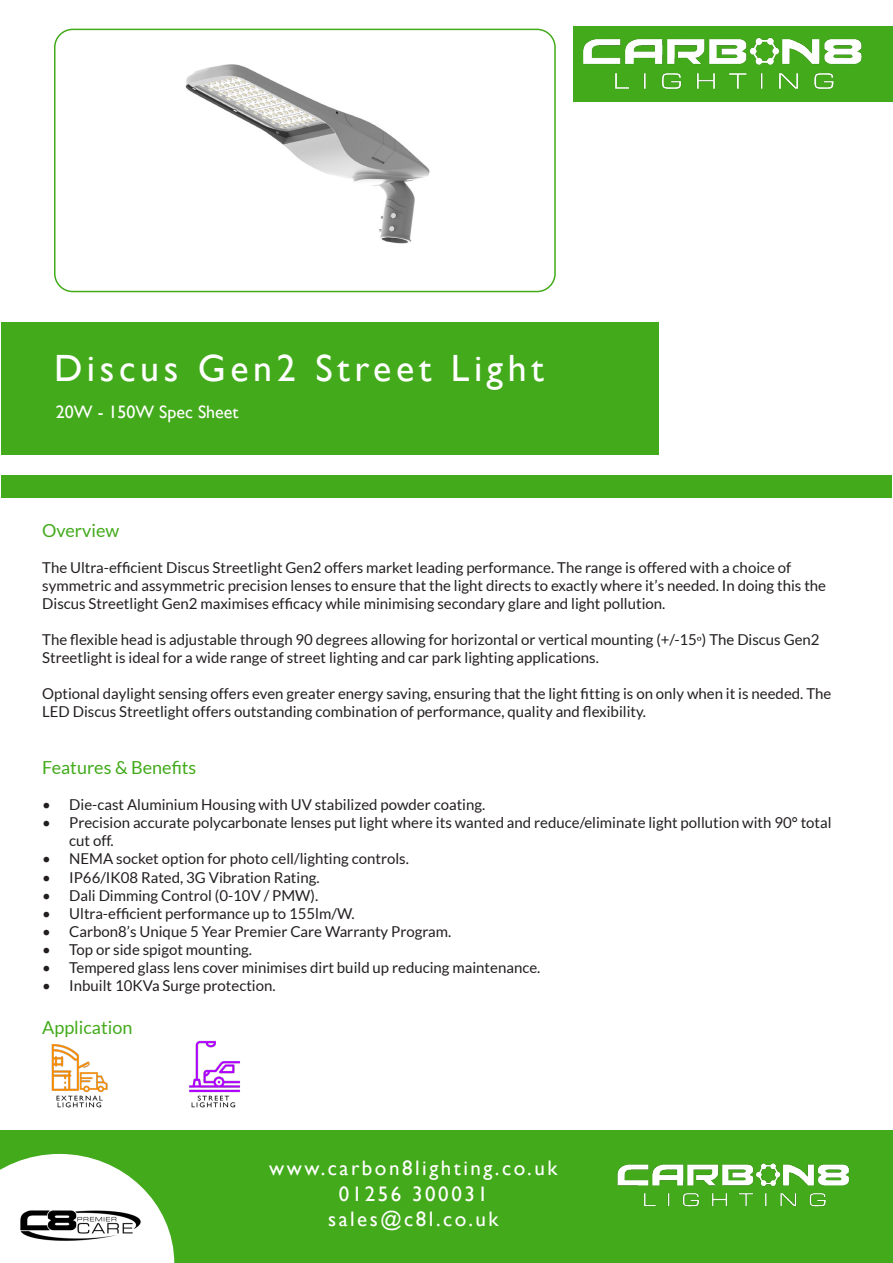
<style>
.page{position:relative;width:893px;height:1263px;background:#fff}
.page>*{position:absolute;margin:0;border:0;box-sizing:border-box;transform-origin:0 0}
.t1{font:37.95px "Gill Sans";letter-spacing:.12em;color:#fff}
.t2{font:21px/25.5px "Gill Sans";letter-spacing:.12em;color:#fff;text-align:center}
.t3{font:18px "Lato";color:#43aa1b}
.t4{font:18px "Gill Sans";color:#fff}
.t5{font:15px/18px "Lato";color:#231f20}
.s1{font-family:"Minion Pro"}
</style>
<div class="page">
<div style="left:1px;top:322px;width:657px;height:132px;background:#43aa1b"></div>
<div style="left:1px;top:476px;width:890px;height:22px;background:#43aa1b"></div>
<img style="left:51px;top:1044px;width:57px;height:64px">
<img style="left:189px;top:1040px;width:51px;height:68px">
<img style="left:185px;top:64px;width:245px;height:180px">
<div style="left:54px;top:29px;width:502px;height:263px;border:2px solid #43aa1b;border-radius:18px"></div>
<div style="left:0;top:1130px;width:893px;height:133px;background:#43aa1b"></div>
<svg style="left:0;top:1154px;width:174px;height:109px"></svg>
<img style="left:617px;top:1163px;width:233px;height:44px">
<img style="left:17px;top:1207px;width:127px;height:37px">
<div style="left:574px;top:26px;width:319px;height:75px;background:#43aa1b"></div>
<img style="left:583px;top:37px;width:279px;height:53px">
<p class="t1" style="left:54px;top:346px;width:491px">Discus Gen2 Street Light</p>
<p class="t4" style="left:56px;top:401px;width:184px">20W - 150W Spec Sheet</p>
<p class="t3" style="left:42px;top:520px;width:79px">Overview</p>
<p class="t5" style="left:42px;top:558px;width:785px">The Ultra-efficient Discus Streetlight Gen2 offers market leading performance. The range is offered with a choice of symmetric and assymmetric precision lenses to ensure that the light directs to exactly where it’s needed. In doing this the<br>Discus Streetlight Gen2 maximises efficacy while minimising secondary glare and light pollution.</p>
<p class="t5" style="left:42px;top:630px;width:779px">The flexible head is adjustable through 90 degrees allowing for horizontal or vertical mounting (+/-15<span class="s1">º</span>) The Discus Gen2<br>Streetlight is ideal for a wide range of street lighting and car park lighting applications.</p>
<p class="t5" style="left:42px;top:684px;width:791px">Optional daylight sensing offers even greater energy saving, ensuring that the light fitting is on only when it is needed. The<br>LED Discus Streetlight offers outstanding combination of performance, quality and flexibility.</p>
<p class="t3" style="left:42px;top:758px;width:156px">Features &amp; Benefits</p>
<p class="t5" style="left:42px;top:796px;width:445px">• Die-cast Aluminium Housing with UV stabilized powder coating.</p>
<p class="t5" style="left:69px;top:814px;width:764px;text-indent:-27px">• Precision accurate polycarbonate lenses put light where its wanted and reduce/eliminate light pollution with 90° total cut off.</p>
<p class="t5" style="left:42px;top:850px;width:368px">• NEMA socket option for photo cell/lighting controls.</p>
<p class="t5" style="left:42px;top:868px;width:279px">• IP66/IK08 Rated, 3G Vibration Rating.</p>
<p class="t5" style="left:42px;top:886px;width:277px">• Dali Dimming Control (0-10V / PMW).</p>
<p class="t5" style="left:42px;top:904px;width:314px">• Ultra-efficient performance up to 155lm/W.</p>
<p class="t5" style="left:42px;top:922px;width:411px">• Carbon8’s Unique 5 Year Premier Care Warranty Program.</p>
<p class="t5" style="left:42px;top:940px;width:211px">• Top or side spigot mounting.</p>
<p class="t5" style="left:42px;top:958px;width:500px">• Tempered glass lens cover minimises dirt build up reducing maintenance.</p>
<p class="t5" style="left:42px;top:976px;width:235px">• Inbuilt 10KVa Surge protection.</p>
<p class="t3" style="left:42px;top:1017px;width:92px">Application</p>
<p class="t2" style="left:269px;top:1155px;width:290px">www.carbon8lighting.co.uk<br>01256 300031</p>
<p class="t2" style="left:328px;top:1206px;width:172px">sales@c8l.co.uk</p>
</div>
